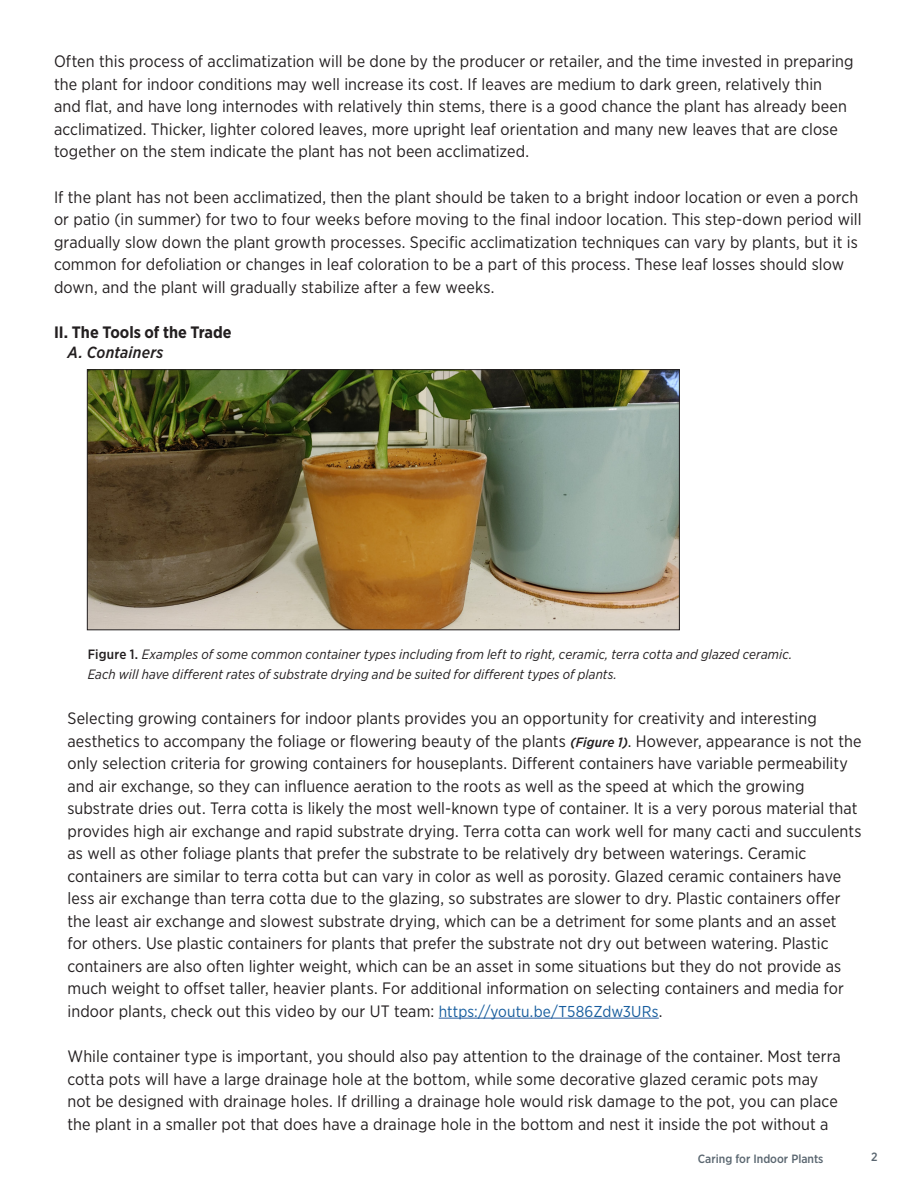
<style>
.page{position:relative;width:918px;height:1188px;background:#fff}
.page>*{position:absolute;margin:0;border:0;box-sizing:border-box;transform-origin:0 0}
.Roman_Numeral_Indent{font:16.5px/22.5px "Gotham Narrow";letter-spacing:.005em;color:#231f20}
.Body_Text{font:16.5px/22.5px "Gotham Narrow";letter-spacing:.005em;color:#231f20}
.t1{font:700 16.5px "Gotham Narrow";color:#231f20}
.Roman_Numeral_Indent-2{font:italic 500 16.2px "Gotham Narrow";letter-spacing:.01em;color:#231f20}
.Photo_Captions{font:italic 13.5px/19.5px "Gotham Narrow";letter-spacing:.01em;color:#231f20}
.t2{font:12px "Gotham Narrow Medium 2";color:#5a6670}
.t3{font:500 12px "Gotham Narrow";color:#5a6670}
.s1{font-weight:500;font-style:normal}
.s2{font-weight:500;font-style:italic;font-size:13.5px}
.s3{font-size:15.75px;color:#175d9e}
</style>
<div class="page">
<hr style="left:439px;top:1018px;width:220px;height:1px;background:#285b9c">
<img style="left:89px;top:371px;width:589px;height:257px">
<div style="left:87px;top:369px;width:593px;height:261px;border:1px solid #231f20"></div>
<p class="Body_Text" style="left:54px;top:50px;width:801px">Often this process of acclimatization will be done by the producer or retailer, and the time invested in preparing the plant for indoor conditions may well increase its cost. If leaves are medium to dark green, relatively thin<br>and flat, and have long internodes with relatively thin stems, there is a good chance the plant has already been acclimatized. Thicker, lighter colored leaves, more upright leaf orientation and many new leaves that are close together on the stem indicate the plant has not been acclimatized.</p>
<p class="Body_Text" style="left:54px;top:185px;width:809px">If the plant has not been acclimatized, then the plant should be taken to a bright indoor location or even a porch or patio (in summer) for two to four weeks before moving to the final indoor location. This step-down period will gradually slow down the plant growth processes. Specific acclimatization techniques can vary by plants, but it is common for defoliation or changes in leaf coloration to be a part of this process. These leaf losses should slow down, and the plant will gradually stabilize after a few weeks.</p>
<h2 class="t1" style="left:54px;top:321px;width:179px">II. The Tools of the Trade</h2>
<p class="Roman_Numeral_Indent-2" style="left:68px;top:342px;width:97px">A. Containers</p>
<p class="Photo_Captions" style="left:88px;top:644px;width:706px"><span class="s1">Figure 1.</span> Examples of some common container types including from left to right, ceramic, terra cotta and glazed ceramic.<br>Each will have different rates of substrate drying and be suited for different types of plants.</p>
<p class="Roman_Numeral_Indent" style="left:68px;top:707px;width:796px">Selecting growing containers for indoor plants provides you an opportunity for creativity and interesting aesthetics to accompany the foliage or flowering beauty of the plants <span class="s2">(Figure 1)</span>. However, appearance is not the only selection criteria for growing containers for houseplants. Different containers have variable permeability and air exchange, so they can influence aeration to the roots as well as the speed at which the growing substrate dries out. Terra cotta is likely the most well-known type of container. It is a very porous material that provides high air exchange and rapid substrate drying. Terra cotta can work well for many cacti and succulents as well as other foliage plants that prefer the substrate to be relatively dry between waterings. Ceramic containers are similar to terra cotta but can vary in color as well as porosity. Glazed ceramic containers have less air exchange than terra cotta due to the glazing, so substrates are slower to dry. Plastic containers offer the least air exchange and slowest substrate drying, which can be a detriment for some plants and an asset<br>for others. Use plastic containers for plants that prefer the substrate not dry out between watering. Plastic containers are also often lighter weight, which can be an asset in some situations but they do not provide as much weight to offset taller, heavier plants. For additional information on selecting containers and media for indoor plants, check out this video by our UT team: <span class="s3">https://youtu.be/T586Zdw3URs</span>.</p>
<p class="Roman_Numeral_Indent" style="left:68px;top:1045px;width:775px">While container type is important, you should also pay attention to the drainage of the container. Most terra cotta pots will have a large drainage hole at the bottom, while some decorative glazed ceramic pots may not be designed with drainage holes. If drilling a drainage hole would risk damage to the pot, you can place the plant in a smaller pot that does have a drainage hole in the bottom and nest it inside the pot without a</p>
<p class="t2" style="left:698px;top:1151px;width:127px">Caring for Indoor Plants</p>
<p class="t3" style="left:871px;top:1149px;width:8px">2</p>
</div>
